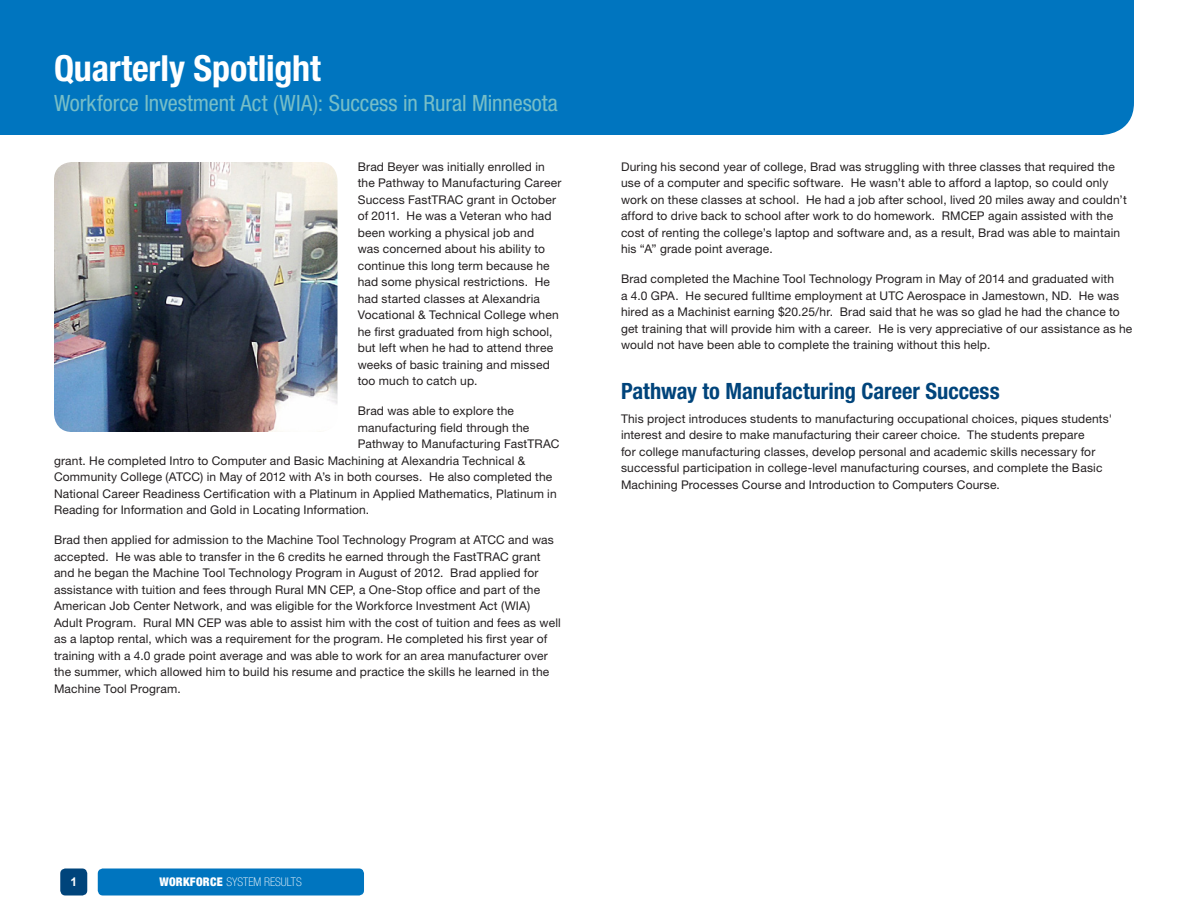
<style>
.page{position:relative;width:1188px;height:918px;background:#fff}
.page>*{position:absolute;margin:0;border:0;box-sizing:border-box;transform-origin:0 0}
.t1{font:700 condensed 36px "Helvetica Neue LT Pro";letter-spacing:-.005em;color:#fff}
.t2{font:condensed 22.5px "Helvetica Neue LT Pro";color:#77bec7}
.t3{font:700 condensed 22.5px "Helvetica Neue LT Pro";color:#00447b}
.t4{font:12px/16.5px "Helvetica Neue LT Pro";letter-spacing:.015em;color:#231f20}
.t5{font:100 condensed 12px "Helvetica Neue LT Pro";color:#fff}
.t6{font:700 12px "Arial";color:#fff}
.s1{font-weight:900}
</style>
<div class="page">
<div style="left:0;top:0;width:1134px;height:135px;background:#0075bf"></div>
<img style="left:54px;top:162px;width:284px;height:270px">
<div style="left:98px;top:868px;width:266px;height:28px;background:#0075bf;border-radius:5px"></div>
<div style="left:60px;top:868px;width:27px;height:28px;background:#00447b;border-radius:5px"></div>
<h2 class="t1" style="left:54px;top:47px;width:268px">Quarterly Spotlight</h2>
<p class="t2" style="left:54px;top:90px;width:505px">Workforce Investment Act (WIA): Success in Rural Minnesota</p>
<p class="t4" style="left:358px;top:158px;width:205px">Brad Beyer was initially enrolled in the Pathway to Manufacturing Career Success FastTRAC grant in October of 2011. He was a Veteran who had been working a physical job and<br>was concerned about his ability to continue this long term because he had some physical restrictions. He had started classes at Alexandria Vocational &amp; Technical College when he first graduated from high school, but left when he had to attend three weeks of basic training and missed too much to catch up.</p>
<p class="t4" style="left:358px;top:402px;width:158px">Brad was able to explore the</p>
<p class="t4" style="left:358px;top:419px;width:173px">manufacturing field through the</p>
<p class="t4" style="left:358px;top:435px;width:203px">Pathway to Manufacturing FastTRAC</p>
<p class="t4" style="left:54px;top:452px;width:473px">grant. He completed Intro to Computer and Basic Machining at Alexandria Technical &amp;</p>
<p class="t4" style="left:54px;top:468px;width:500px">Community College (ATCC) in May of 2012 with A’s in both courses. He also completed the</p>
<p class="t4" style="left:54px;top:485px;width:504px">National Career Readiness Certification with a Platinum in Applied Mathematics, Platinum in</p>
<p class="t4" style="left:54px;top:501px;width:317px">Reading for Information and Gold in Locating Information.</p>
<p class="t4" style="left:54px;top:531px;width:508px">Brad then applied for admission to the Machine Tool Technology Program at ATCC and was accepted. He was able to transfer in the 6 credits he earned through the FastTRAC grant and he began the Machine Tool Technology Program in August of 2012. Brad applied for assistance with tuition and fees through Rural MN CEP, a One-Stop office and part of the American Job Center Network, and was eligible for the Workforce Investment Act (WIA)<br>Adult Program. Rural MN CEP was able to assist him with the cost of tuition and fees as well as a laptop rental, which was a requirement for the program. He completed his first year of training with a 4.0 grade point average and was able to work for an area manufacturer over the summer, which allowed him to build his resume and practice the skills he learned in the Machine Tool Program.</p>
<p class="t4" style="left:621px;top:158px;width:507px">During his second year of college, Brad was struggling with three classes that required the use of a computer and specific software. He wasn’t able to afford a laptop, so could only work on these classes at school. He had a job after school, lived 20 miles away and couldn’t afford to drive back to school after work to do homework. RMCEP again assisted with the cost of renting the college’s laptop and software and, as a result, Brad was able to maintain his “A” grade point average.</p>
<p class="t4" style="left:621px;top:270px;width:513px">Brad completed the Machine Tool Technology Program in May of 2014 and graduated with<br>a 4.0 GPA. He secured fulltime employment at UTC Aerospace in Jamestown, ND. He was hired as a Machinist earning $20.25/hr. Brad said that he was so glad he had the chance to get training that will provide him with a career. He is very appreciative of our assistance as he would not have been able to complete the training without this help.</p>
<h3 class="t3" style="left:621px;top:378px;width:380px">Pathway to Manufacturing Career Success</h3>
<p class="t4" style="left:621px;top:410px;width:493px">This project introduces students to manufacturing occupational choices, piques students' interest and desire to make manufacturing their career choice. The students prepare<br>for college manufacturing classes, develop personal and academic skills necessary for successful participation in college-level manufacturing courses, and complete the Basic Machining Processes Course and Introduction to Computers Course.</p>
<p class="t6" style="left:70px;top:874px;width:8px">1</p>
<p class="t5" style="left:159px;top:876px;width:144px"><span class="s1">WORKFORCE</span> SYSTEM RESULTS</p>
</div>
